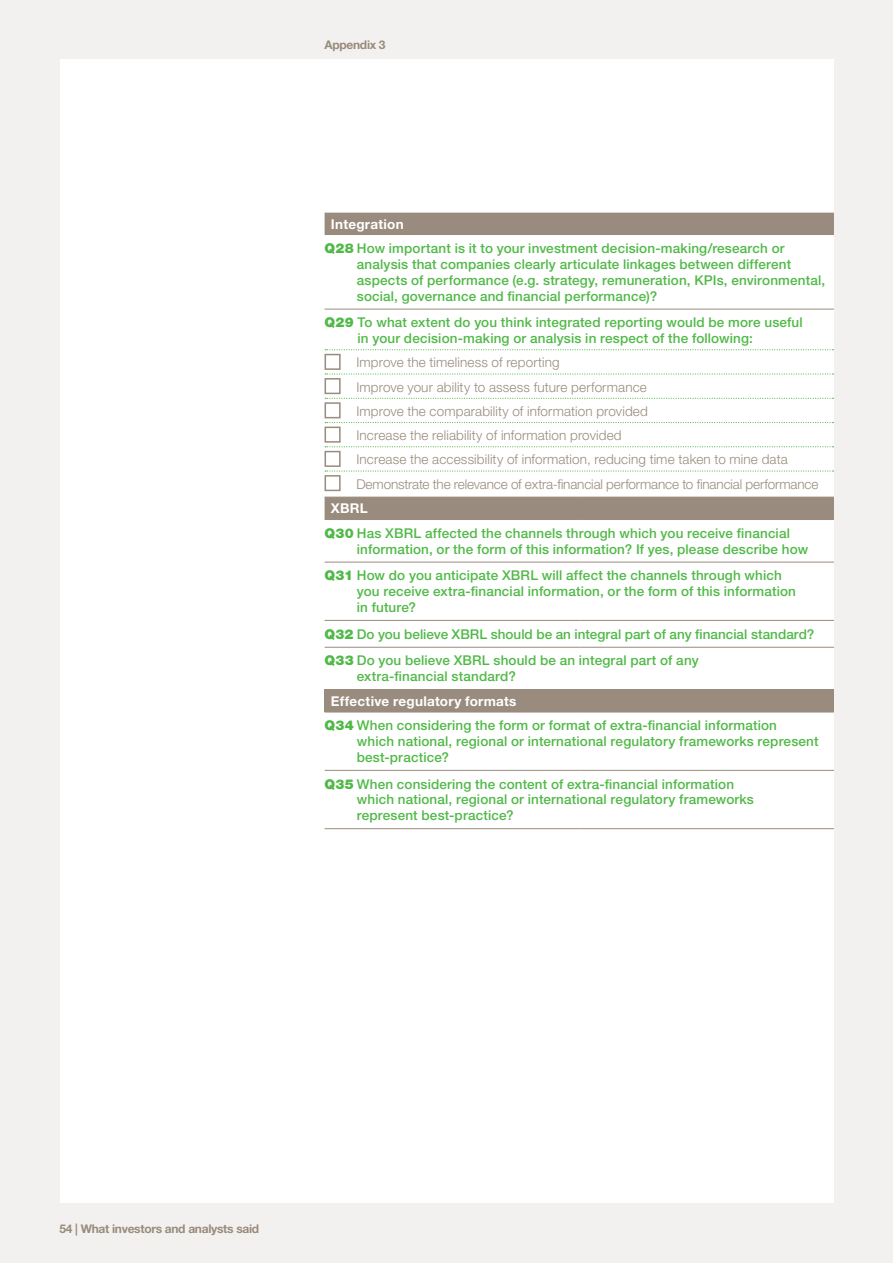
<style>
.page{position:relative;width:893px;height:1263px;background:#f3f1ef}
.page>*{position:absolute;margin:0;border:0;box-sizing:border-box;transform-origin:0 0}
.t1{font:500 13.5px/15.8px "Helvetica Neue LT Std";letter-spacing:.01em;color:#51b948}
.t2{font:300 13.5px/24.3px "Helvetica Neue LT Std";letter-spacing:.01em;color:#998b7d}
.t3{font:700 12px "Helvetica Neue LT Std";letter-spacing:-.025em;color:#998b7d}
.s1{font-weight:700;color:#fff}
.s2{font-weight:900}
</style>
<div class="page">
<div style="left:60px;top:60px;width:773px;height:1143px;background:#fff"></div>
<svg style="left:325px;top:213px;width:509px;height:306px"></svg>
<div style="left:325px;top:690px;width:509px;height:22px;background:#998b7d"></div>
<hr style="left:325px;top:309px;width:254px;height:1px;background:#998b7d">
<hr style="left:579px;top:309px;width:255px;height:1px;background:#998b7d">
<hr style="left:325px;top:562px;width:254px;height:1px;background:#998b7d">
<hr style="left:579px;top:562px;width:255px;height:1px;background:#998b7d">
<hr style="left:325px;top:620px;width:254px;height:1px;background:#998b7d">
<hr style="left:579px;top:620px;width:255px;height:1px;background:#998b7d">
<hr style="left:325px;top:647px;width:254px;height:1px;background:#998b7d">
<hr style="left:579px;top:647px;width:255px;height:1px;background:#998b7d">
<hr style="left:325px;top:770px;width:254px;height:1px;background:#998b7d">
<hr style="left:579px;top:770px;width:255px;height:1px;background:#998b7d">
<hr style="left:325px;top:828px;width:254px;height:1px;background:#998b7d">
<hr style="left:579px;top:828px;width:255px;height:1px;background:#998b7d">
<hr style="left:325px;top:497px;width:254px;height:1px;background:#998b7d">
<hr style="left:579px;top:497px;width:255px;height:1px;background:#998b7d">
<hr style="left:325px;top:519px;width:254px;height:1px;background:#998b7d">
<hr style="left:579px;top:519px;width:255px;height:1px;background:#998b7d">
<hr style="left:325px;top:689px;width:254px;height:1px;background:#998b7d">
<hr style="left:579px;top:689px;width:255px;height:1px;background:#998b7d">
<hr style="left:325px;top:712px;width:254px;height:1px;background:#998b7d">
<hr style="left:579px;top:712px;width:255px;height:1px;background:#998b7d">
<svg style="left:325px;top:349px;width:508px;height:1px"></svg>
<svg style="left:325px;top:373px;width:508px;height:2px"></svg>
<svg style="left:325px;top:398px;width:508px;height:1px"></svg>
<svg style="left:325px;top:422px;width:508px;height:1px"></svg>
<svg style="left:325px;top:446px;width:508px;height:1px"></svg>
<svg style="left:325px;top:470px;width:508px;height:2px"></svg>
<div style="left:325px;top:354px;width:16px;height:16px;border:2px solid #998b7d"></div>
<div style="left:325px;top:378px;width:16px;height:16px;border:2px solid #998b7d"></div>
<div style="left:325px;top:402px;width:16px;height:16px;border:2px solid #998b7d"></div>
<div style="left:325px;top:427px;width:16px;height:16px;border:2px solid #998b7d"></div>
<div style="left:325px;top:451px;width:16px;height:16px;border:2px solid #998b7d"></div>
<div style="left:325px;top:475px;width:16px;height:16px;border:2px solid #998b7d"></div>
<p class="t3" style="left:325px;top:37px;width:63px">Appendix 3</p>
<p class="t1" style="left:325px;top:211px;width:462px;line-height:24.6px;text-indent:6px"><span class="s1">Integration<br></span><span class="s2">Q28</span> How important is it to your investment decision-making/research or</p>
<p class="t1" style="left:357px;top:256px;width:470px">analysis that companies clearly articulate linkages between different aspects of performance (e.g. strategy, remuneration, KPIs, environmental, social, governance and financial performance)?</p>
<p class="t1" style="left:358px;top:314px;width:447px;text-indent:-33px"><span class="s2">Q29</span> To what extent do you think integrated reporting would be more useful in your decision-making or analysis in respect of the following:</p>
<p class="t2" style="left:356px;top:350px;width:463px">Improve the timeliness of reporting<br>Improve your ability to assess future performance<br>Improve the comparability of information provided<br>Increase the reliability of information provided<br>Increase the accessibility of information, reducing time taken to mine data Demonstrate the relevance of extra-financial performance to financial performance</p>
<p class="t1" style="left:325px;top:496px;width:467px;line-height:24.6px;text-indent:6px"><span class="s1">XBRL<br></span><span class="s2">Q30</span> Has XBRL affected the channels through which you receive financial</p>
<p class="t1" style="left:325px;top:535px;width:485px;line-height:26.8px;text-indent:32px">information, or the form of this information? If yes, please describe how<br><span class="s2">Q31</span> How do you anticipate XBRL will affect the channels through which</p>
<p class="t1" style="left:357px;top:583px;width:441px">you receive extra-financial information, or the form of this information in future?</p>
<p class="t1" style="left:325px;top:620px;width:491px;line-height:26.7px"><span class="s2">Q32</span> Do you believe XBRL should be an integral part of any financial standard?<br><span class="s2">Q33</span> Do you believe XBRL should be an integral part of any</p>
<p class="t1" style="left:357px;top:668px;width:161px">extra-financial standard?</p>
<p class="t1" style="left:325px;top:688px;width:454px;line-height:24.6px;text-indent:6px"><span class="s1">Effective regulatory formats<br></span><span class="s2">Q34</span> When considering the form or format of extra-financial information</p>
<p class="t1" style="left:357px;top:733px;width:463px">which national, regional or international regulatory frameworks represent best-practice?</p>
<p class="t1" style="left:357px;top:776px;width:399px;text-indent:-32px"><span class="s2">Q35</span> When considering the content of extra-financial information which national, regional or international regulatory frameworks represent best-practice?</p>
<p class="t3" style="left:60px;top:1221px;width:201px">54 | What investors and analysts said</p>
</div>
